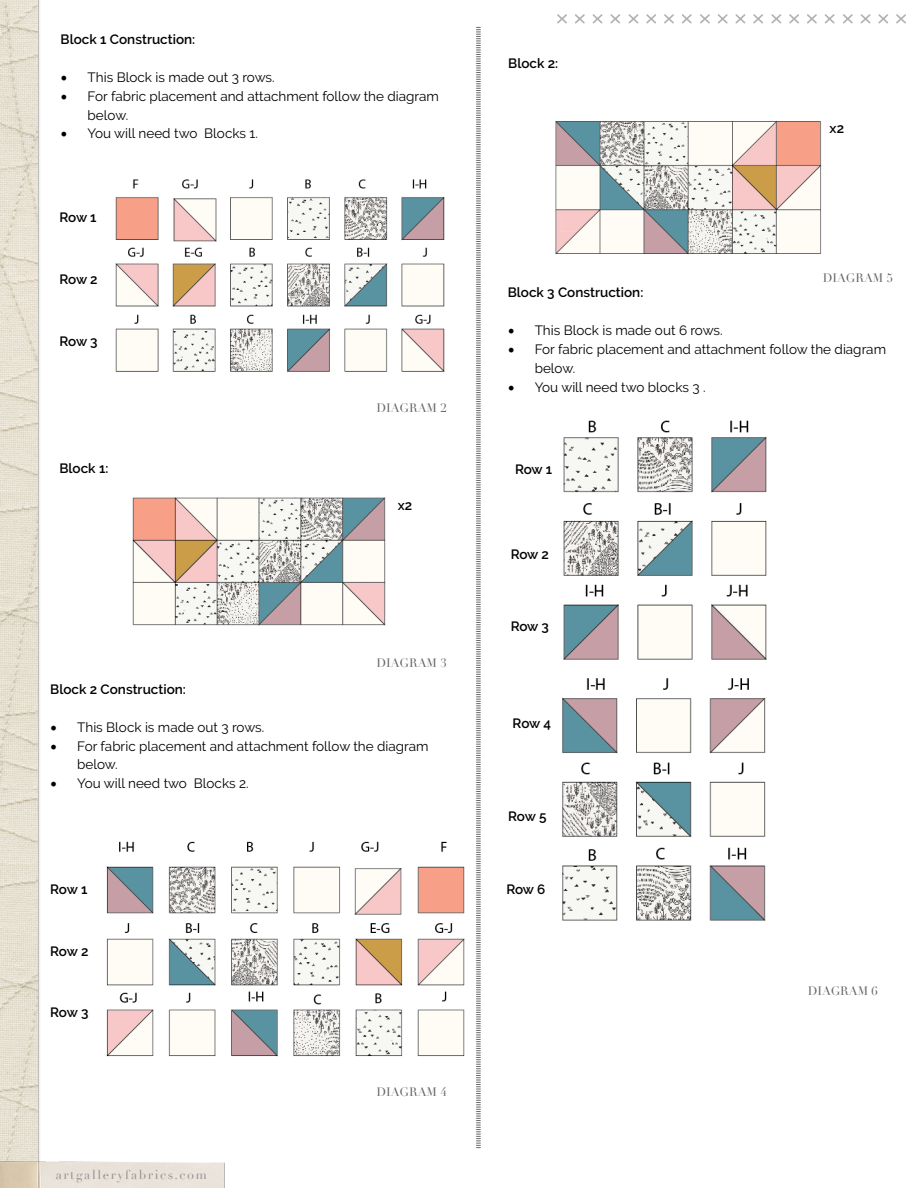
<style>
.page{position:relative;width:918px;height:1188px;background:#fff}
.page>*{position:absolute;margin:0;border:0;box-sizing:border-box;transform-origin:0 0}
.t1{font:13.5px/18.9px "Raleway";color:#000}
.t2{font:600 13.5px "Raleway";color:#000}
.t3{font:12.75px "Didot";letter-spacing:.125em;color:#939494}
.t4{font:12px "Didot";color:#636466}
.s1{font-family:"Minion Pro";font-size:18px}
</style>
<div class="page">
<img style="left:0;top:0;width:40px;height:1154px">
<svg style="left:476px;top:27px;width:5px;height:1121px"></svg>
<img style="left:0;top:1154px;width:225px;height:34px">
<svg style="left:557px;top:14px;width:349px;height:10px"></svg>
<img style="left:115px;top:179px;width:330px;height:193px">
<img style="left:132px;top:497px;width:254px;height:129px">
<img style="left:106px;top:841px;width:359px;height:216px">
<img style="left:555px;top:120px;width:267px;height:135px">
<img style="left:563px;top:421px;width:204px;height:500px">
<p class="t2" style="left:61px;top:31px;width:136px">Block 1 Construction:</p>
<p class="t1" style="left:61px;top:67px;width:216px"><span class="s1">•</span> This Block is made out 3 rows.</p>
<p class="t1" style="left:88px;top:86px;width:353px;text-indent:-27px"><span class="s1">•</span> For fabric placement and attachment follow the diagram below.</p>
<p class="t1" style="left:61px;top:124px;width:199px"><span class="s1">•</span> You will need two Blocks 1.</p>
<p class="t2" style="left:59px;top:210px;width:39px">Row 1</p>
<p class="t2" style="left:59px;top:271px;width:40px">Row 2</p>
<p class="t2" style="left:59px;top:333px;width:40px">Row 3</p>
<p class="t2" style="left:59px;top:461px;width:50px">Block 1:</p>
<p class="t4" style="left:377px;top:400px;width:72px">DIAGRAM 2</p>
<p class="t2" style="left:398px;top:497px;width:16px">x2</p>
<p class="t4" style="left:377px;top:656px;width:72px">DIAGRAM 3</p>
<p class="t2" style="left:50px;top:681px;width:137px">Block 2 Construction:</p>
<p class="t1" style="left:50px;top:717px;width:216px"><span class="s1">•</span> This Block is made out 3 rows.</p>
<p class="t1" style="left:77px;top:736px;width:353px;text-indent:-27px"><span class="s1">•</span> For fabric placement and attachment follow the diagram below.</p>
<p class="t1" style="left:50px;top:774px;width:200px"><span class="s1">•</span> You will need two Blocks 2.</p>
<p class="t2" style="left:50px;top:882px;width:39px">Row 1</p>
<p class="t2" style="left:50px;top:943px;width:40px">Row 2</p>
<p class="t2" style="left:50px;top:1005px;width:40px">Row 3</p>
<p class="t3" style="left:56px;top:1167px;width:153px">artgalleryfabrics.com</p>
<p class="t4" style="left:377px;top:1084px;width:72px">DIAGRAM 4</p>
<p class="t2" style="left:508px;top:55px;width:52px">Block 2:</p>
<p class="t2" style="left:830px;top:120px;width:16px">x2</p>
<p class="t4" style="left:823px;top:271px;width:72px">DIAGRAM 5</p>
<p class="t2" style="left:508px;top:285px;width:137px">Block 3 Construction:</p>
<p class="t1" style="left:508px;top:321px;width:216px"><span class="s1">•</span> This Block is made out 6 rows.</p>
<p class="t1" style="left:535px;top:340px;width:353px;text-indent:-27px"><span class="s1">•</span> For fabric placement and attachment follow the diagram below.</p>
<p class="t1" style="left:508px;top:377px;width:200px"><span class="s1">•</span> You will need two blocks 3 .</p>
<p class="t2" style="left:515px;top:461px;width:39px">Row 1</p>
<p class="t2" style="left:511px;top:547px;width:40px">Row 2</p>
<p class="t2" style="left:511px;top:618px;width:40px">Row 3</p>
<p class="t2" style="left:513px;top:715px;width:40px">Row 4</p>
<p class="t2" style="left:508px;top:808px;width:40px">Row 5</p>
<p class="t2" style="left:506px;top:882px;width:40px">Row 6</p>
<p class="t4" style="left:808px;top:984px;width:72px">DIAGRAM 6</p>
</div>
